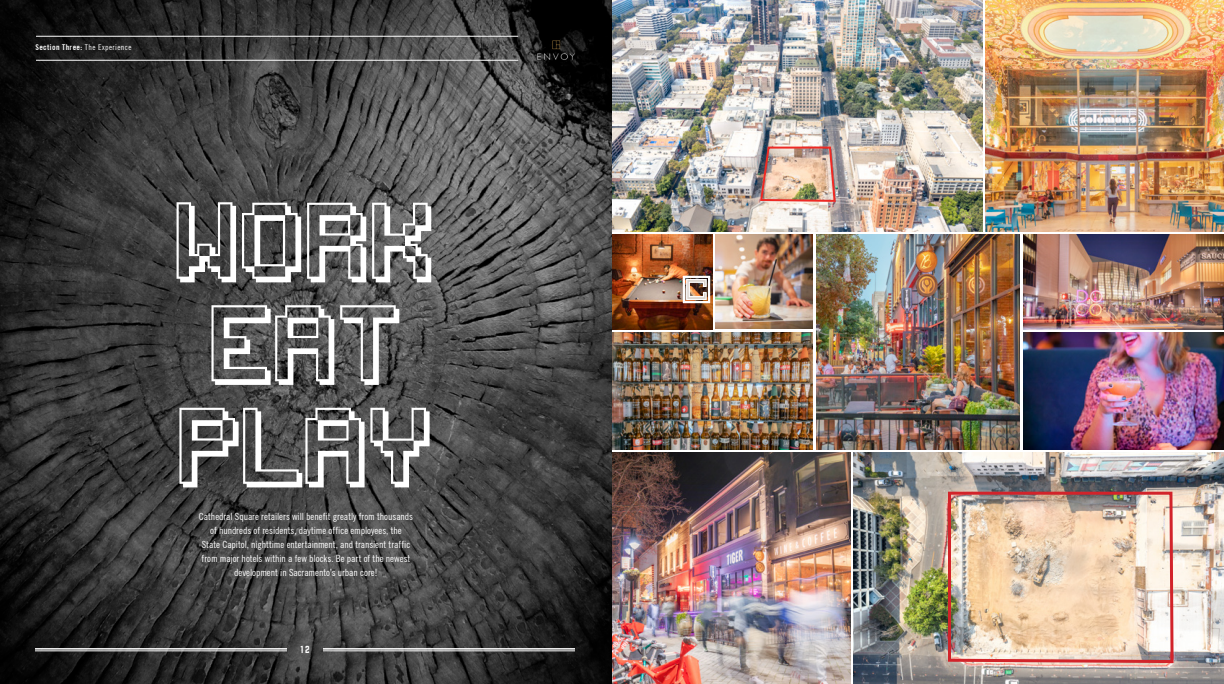
<style>
.page{position:relative;width:1224px;height:684px;background:#fff}
.page>*{position:absolute;margin:0;border:0;box-sizing:border-box;transform-origin:0 0}
.t1{font:72px/102.5px "Backto 1982";letter-spacing:-.02em;color:#fff;text-align:center}
.t2{font:condensed 10px/14px "Trade Gothic No.18";letter-spacing:-.005em;color:#fff;text-align:center}
.t3{font:9px "Norwester";color:#fff}
.t4{font:700 condensed 8px "Trade Gothic No.20";letter-spacing:.05em;color:#fff}
.s1{font-family:"Trade Gothic No.18";font-weight:400}
</style>
<div class="page">
<img style="left:0;top:0;width:612px;height:684px">
<hr style="left:35px;top:648px;width:252px;height:2px;background:#fff">
<hr style="left:35px;top:651px;width:252px;height:1px;background:#fff">
<hr style="left:323px;top:648px;width:252px;height:2px;background:#fff">
<hr style="left:323px;top:651px;width:252px;height:1px;background:#fff">
<img style="left:612px;top:0;width:370px;height:231px">
<img style="left:985px;top:0;width:239px;height:231px">
<img style="left:612px;top:453px;width:239px;height:231px">
<img style="left:1023px;top:332px;width:201px;height:118px">
<img style="left:612px;top:332px;width:201px;height:118px">
<img style="left:612px;top:234px;width:100px;height:95px">
<img style="left:1023px;top:234px;width:201px;height:95px">
<img style="left:854px;top:453px;width:370px;height:231px">
<img style="left:816px;top:234px;width:204px;height:216px">
<img style="left:716px;top:234px;width:97px;height:95px">
<hr style="left:36px;top:60px;width:482px;height:1px;background:#fff">
<hr style="left:36px;top:36px;width:482px;height:1px;background:#fff">
<div style="left:683px;top:276px;width:27px;height:27px;border:2px solid #fff"></div>
<svg style="left:686px;top:279px;width:21px;height:21px"></svg>
<img style="left:759px;top:146px;width:78px;height:57px">
<img style="left:946px;top:490px;width:229px;height:175px">
<img style="left:535px;top:37px;width:43px;height:26px">
<p class="t4" style="left:35px;top:43px;width:98px">Section Three: <span class="s1">The Experience</span></p>
<h1 class="t1" style="left:175px;top:191px;width:263px">WORK<br>EAT<br>PLAY</h1>
<p class="t2" style="left:199px;top:509px;width:216px">Cathedral Square retailers will benefit greatly from thousands of hundreds of residents, daytime office employees, the<br>State Capitol, nighttime entertainment, and transient traffic from major hotels within a few blocks. Be part of the newest development in Sacramento’s urban core!</p>
<p class="t3" style="left:300px;top:645px;width:11px">12</p>
</div>
